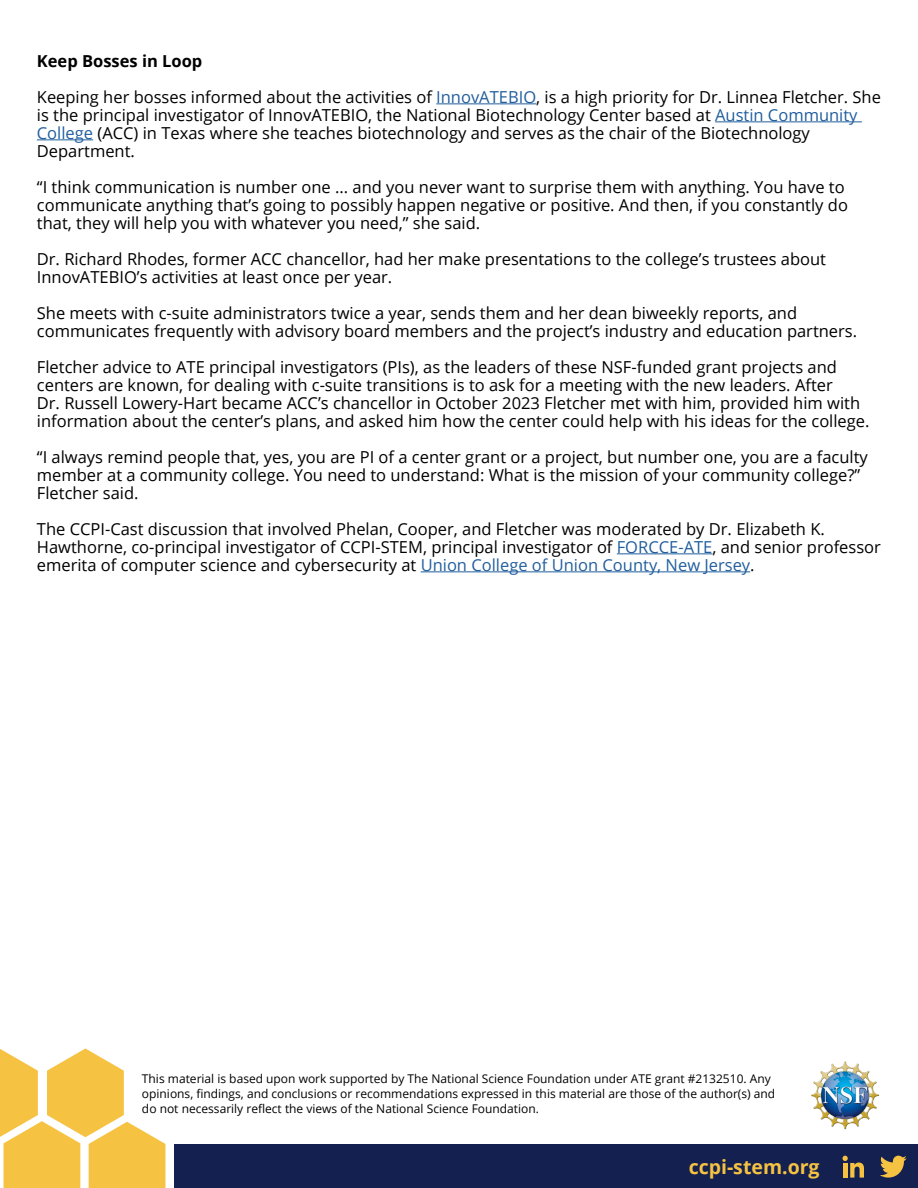
<style>
.page{position:relative;width:918px;height:1188px;background:#fff}
.page>*{position:absolute;margin:0;border:0;box-sizing:border-box;transform-origin:0 0}
.t1{font:700 19.5px "Open Sans";color:#f5c242}
.t2{font:16.5px/18px "Open Sans";color:#000}
.t3{font:12px/15px "Open Sans";color:#000}
.s1{font-weight:700}
.s2{color:#215e9e}
</style>
<div class="page">
<svg style="left:0;top:1048px;width:165px;height:140px"></svg>
<div style="left:174px;top:1145px;width:744px;height:43px;background:#142050"></div>
<img style="left:811px;top:1061px;width:68px;height:68px">
<hr style="left:436px;top:103px;width:100px;height:1px;background:#215e9e">
<hr style="left:715px;top:121px;width:147px;height:1px;background:#215e9e">
<hr style="left:37px;top:139px;width:56px;height:1px;background:#215e9e">
<hr style="left:617px;top:553px;width:95px;height:1px;background:#215e9e">
<hr style="left:421px;top:571px;width:329px;height:1px;background:#215e9e">
<svg style="left:880px;top:1156px;width:27px;height:22px"></svg>
<svg style="left:843px;top:1156px;width:21px;height:22px"></svg>
<p class="t2" style="left:37px;top:42px;width:846px;line-height:36px"><span class="s1">Keep Bosses in Loop<br></span>Keeping her bosses informed about the activities of <span class="s2">InnovATEBIO</span>, is a high priority for Dr. Linnea Fletcher. She</p>
<p class="t2" style="left:37px;top:105px;width:822px">is the principal investigator of InnovATEBIO, the National Biotechnology Center based at <span class="s2">Austin Community<br>College</span> (ACC) in Texas where she teaches biotechnology and serves as the chair of the Biotechnology<br>Department.</p>
<p class="t2" style="left:37px;top:177px;width:813px">“I think communication is number one ... and you never want to surprise them with anything. You have to communicate anything that’s going to possibly happen negative or positive. And then, if you constantly do that, they will help you with whatever you need,” she said.</p>
<p class="t2" style="left:37px;top:249px;width:791px">Dr. Richard Rhodes, former ACC chancellor, had her make presentations to the college’s trustees about<br>InnovATEBIO’s activities at least once per year.</p>
<p class="t2" style="left:37px;top:303px;width:822px">She meets with c-suite administrators twice a year, sends them and her dean biweekly reports, and communicates frequently with advisory board members and the project’s industry and education partners.</p>
<p class="t2" style="left:37px;top:357px;width:834px">Fletcher advice to ATE principal investigators (PIs), as the leaders of these NSF-funded grant projects and centers are known, for dealing with c-suite transitions is to ask for a meeting with the new leaders. After<br>Dr. Russell Lowery-Hart became ACC’s chancellor in October 2023 Fletcher met with him, provided him with information about the center’s plans, and asked him how the center could help with his ideas for the college.</p>
<p class="t2" style="left:37px;top:447px;width:833px">“I always remind people that, yes, you are PI of a center grant or a project, but number one, you are a faculty member at a community college. You need to understand: What is the mission of your community college?”<br>Fletcher said.</p>
<p class="t2" style="left:37px;top:519px;width:846px">The CCPI-Cast discussion that involved Phelan, Cooper, and Fletcher was moderated by Dr. Elizabeth K.<br>Hawthorne, co-principal investigator of CCPI-STEM, principal investigator of <span class="s2">FORCCE-ATE</span>, and senior professor emerita of computer science and cybersecurity at <span class="s2">Union College of Union County, New Jersey</span>.</p>
<p class="t3" style="left:142px;top:1071px;width:635px">This material is based upon work supported by The National Science Foundation under ATE grant #2132510. Any opinions, findings, and conclusions or recommendations expressed in this material are those of the author(s) and do not necessarily reflect the views of the National Science Foundation.</p>
<p class="t1" style="left:689px;top:1153px;width:132px">ccpi-stem.org</p>
</div>
